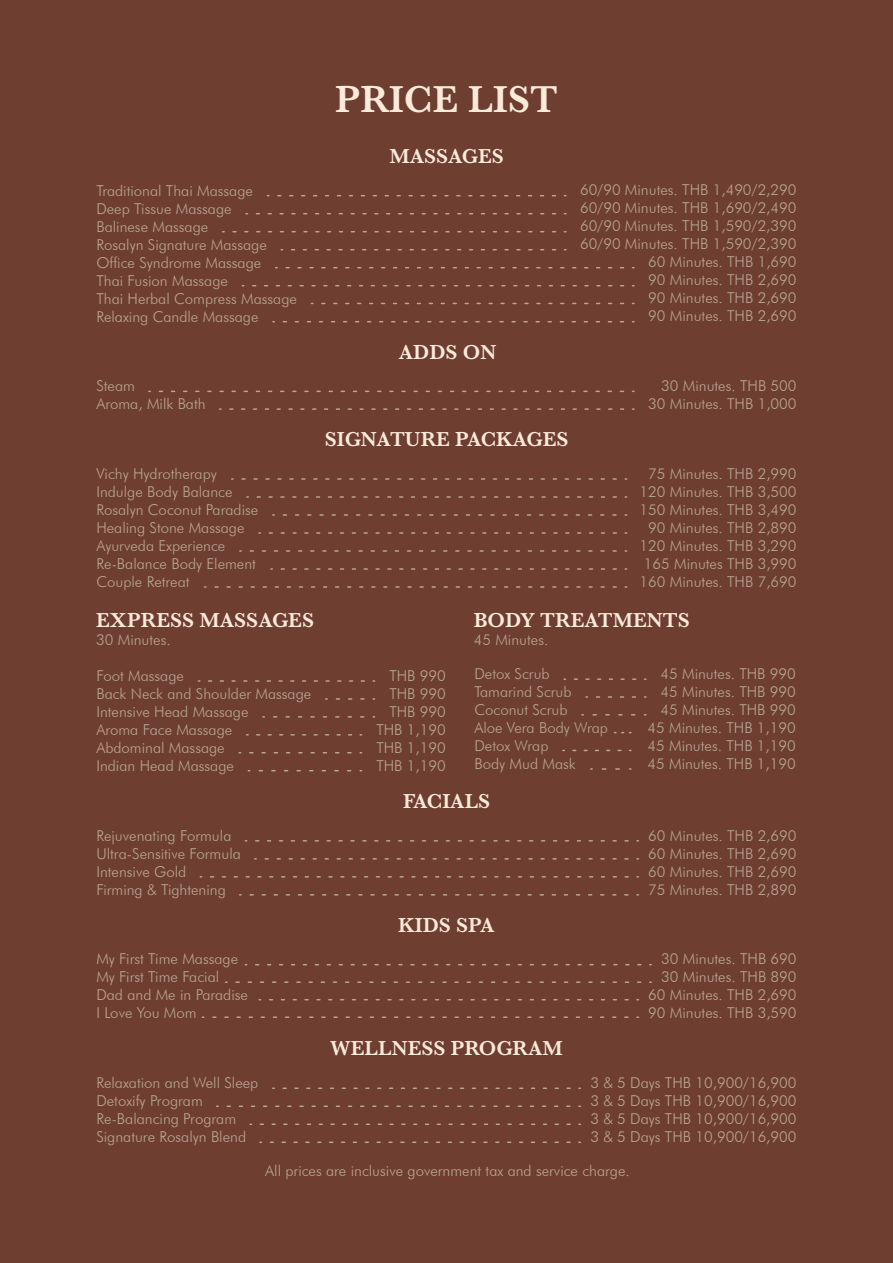
<style>
.page{position:relative;width:893px;height:1263px;background:#6e3e31}
.page>*{position:absolute;margin:0;border:0;box-sizing:border-box;transform-origin:0 0}
.t1{font:600 39px "Baskerville";color:#fcead9}
.t2{font:600 21px "Baskerville";color:#fcead9}
.t3{font:300 15px/18px "Futura BT";color:#bba593}
</style>
<div class="page">
<svg style="left:256px;top:840px;width:382px;height:1px"></svg>
<svg style="left:265px;top:858px;width:373px;height:1px"></svg>
<svg style="left:211px;top:876px;width:418px;height:1px"></svg>
<svg style="left:250px;top:894px;width:388px;height:1px"></svg>
<svg style="left:256px;top:964px;width:395px;height:1px"></svg>
<svg style="left:236px;top:981px;width:406px;height:2px"></svg>
<svg style="left:270px;top:999px;width:368px;height:1px"></svg>
<svg style="left:213px;top:1016px;width:416px;height:2px"></svg>
<svg style="left:283px;top:1087px;width:297px;height:2px"></svg>
<svg style="left:227px;top:1105px;width:353px;height:2px"></svg>
<svg style="left:260px;top:1123px;width:320px;height:2px"></svg>
<svg style="left:270px;top:1141px;width:310px;height:2px"></svg>
<svg style="left:242px;top:478px;width:385px;height:2px"></svg>
<svg style="left:257px;top:496px;width:370px;height:2px"></svg>
<svg style="left:283px;top:514px;width:344px;height:2px"></svg>
<svg style="left:269px;top:532px;width:358px;height:2px"></svg>
<svg style="left:250px;top:550px;width:377px;height:2px"></svg>
<svg style="left:281px;top:568px;width:346px;height:2px"></svg>
<svg style="left:215px;top:586px;width:402px;height:2px"></svg>
<svg style="left:159px;top:391px;width:465px;height:1px"></svg>
<svg style="left:230px;top:408px;width:395px;height:2px"></svg>
<svg style="left:278px;top:195px;width:288px;height:1px"></svg>
<svg style="left:256px;top:213px;width:310px;height:1px"></svg>
<svg style="left:292px;top:249px;width:274px;height:1px"></svg>
<svg style="left:322px;top:303px;width:312px;height:1px"></svg>
<svg style="left:286px;top:267px;width:348px;height:1px"></svg>
<svg style="left:283px;top:321px;width:351px;height:1px"></svg>
<svg style="left:253px;top:285px;width:381px;height:1px"></svg>
<svg style="left:233px;top:231px;width:333px;height:1px"></svg>
<svg style="left:564px;top:678px;width:72px;height:2px"></svg>
<svg style="left:586px;top:696px;width:49px;height:2px"></svg>
<svg style="left:582px;top:714px;width:53px;height:1px"></svg>
<svg style="left:563px;top:750px;width:58px;height:1px"></svg>
<svg style="left:591px;top:768px;width:28px;height:2px"></svg>
<svg style="left:198px;top:680px;width:166px;height:2px"></svg>
<svg style="left:326px;top:698px;width:38px;height:2px"></svg>
<svg style="left:263px;top:716px;width:101px;height:2px"></svg>
<svg style="left:247px;top:734px;width:105px;height:1px"></svg>
<svg style="left:239px;top:752px;width:112px;height:1px"></svg>
<svg style="left:248px;top:770px;width:103px;height:1px"></svg>
<h1 class="t1" style="left:335px;top:72px;width:224px">PRICE LIST</h1>
<h2 class="t2" style="left:389px;top:141px;width:116px">MASSAGES</h2>
<p class="t3" style="left:96px;top:181px;width:202px">Traditional Thai Massage<br>Deep Tissue Massage<br>Balinese Massage<br>Rosalyn Signature Massage<br>Office Syndrome Massage<br>Thai Fusion Massage<br>Thai Herbal Compress Massage<br>Relaxing Candle Massage</p>
<p class="t3" style="left:580px;top:181px;width:218px;text-align:right">60/90 Minutes. THB 1,490/2,290<br>60/90 Minutes. THB 1,690/2,490<br>60/90 Minutes. THB 1,590/2,390<br>60/90 Minutes. THB 1,590/2,390<br>60 Minutes. THB 1,690<br>90 Minutes. THB 2,690<br>90 Minutes. THB 2,690<br>90 Minutes. THB 2,690</p>
<h2 class="t2" style="left:399px;top:337px;width:99px">ADDS ON</h2>
<p class="t3" style="left:96px;top:377px;width:111px">Steam<br>Aroma, Milk Bath</p>
<p class="t3" style="left:648px;top:377px;width:150px;text-align:right">30 Minutes. THB 500<br>30 Minutes. THB 1,000</p>
<h2 class="t2" style="left:325px;top:425px;width:245px">SIGNATURE PACKAGES</h2>
<p class="t3" style="left:96px;top:464px;width:163px">Vichy Hydrotherapy<br>Indulge Body Balance<br>Rosalyn Coconut Paradise<br>Healing Stone Massage<br>Ayurveda Experience<br>Re-Balance Body Element<br>Couple Retreat</p>
<p class="t3" style="left:640px;top:464px;width:158px;text-align:center">75 Minutes. THB 2,990<br>120 Minutes. THB 3,500<br>150 Minutes. THB 3,490<br>90 Minutes. THB 2,890<br>120 Minutes. THB 3,290<br>165 Minutes THB 3,990<br>160 Minutes. THB 7,690</p>
<h2 class="t2" style="left:96px;top:606px;width:219px">EXPRESS MASSAGES</h2>
<p class="t3" style="left:96px;top:631px;width:76px">30 Minutes.</p>
<p class="t3" style="left:96px;top:666px;width:216px">Foot Massage<br>Back Neck and Shoulder Massage<br>Intensive Head Massage<br>Aroma Face Massage<br>Abdominal Massage<br>Indian Head Massage</p>
<p class="t3" style="left:376px;top:666px;width:71px;text-align:right">THB 990<br>THB 990<br>THB 990<br>THB 1,190<br>THB 1,190<br>THB 1,190</p>
<h2 class="t2" style="left:474px;top:606px;width:217px">BODY TREATMENTS</h2>
<p class="t3" style="left:474px;top:631px;width:76px">45 Minutes.</p>
<p class="t3" style="left:474px;top:665px;width:135px">Detox Scrub<br>Tamarind Scrub<br>Coconut Scrub<br>Aloe Vera Body Wrap<br>Detox Wrap<br>Body Mud Mask</p>
<p class="t3" style="left:648px;top:664px;width:150px;text-align:right">45 Minutes. THB 990<br>45 Minutes. THB 990<br>45 Minutes. THB 990<br>45 Minutes. THB 1,190<br>45 Minutes. THB 1,190<br>45 Minutes. THB 1,190</p>
<h2 class="t2" style="left:403px;top:787px;width:89px">FACIALS</h2>
<p class="t3" style="left:96px;top:826px;width:146px">Rejuvenating Formula<br>Ultra-Sensitive Formula<br>Intensive Gold<br>Firming &amp; Tightening</p>
<p class="t3" style="left:648px;top:826px;width:150px;text-align:justify">60 Minutes. THB 2,690<br>60 Minutes. THB 2,690<br>60 Minutes. THB 2,690<br>75 Minutes. THB 2,890</p>
<h2 class="t2" style="left:398px;top:910px;width:98px">KIDS SPA</h2>
<p class="t3" style="left:96px;top:950px;width:153px">My First Time Massage<br>My First Time Facial<br>Dad and Me in Paradise<br>I Love You Mom</p>
<p class="t3" style="left:648px;top:950px;width:150px;text-align:right">30 Minutes. THB 690<br>30 Minutes. THB 890<br>60 Minutes. THB 2,690<br>90 Minutes. THB 3,590</p>
<h2 class="t2" style="left:330px;top:1034px;width:234px">WELLNESS PROGRAM</h2>
<p class="t3" style="left:96px;top:1074px;width:164px">Relaxation and Well Sleep<br>Detoxify Program<br>Re-Balancing Program<br>Signature Rosalyn Blend</p>
<p class="t3" style="left:590px;top:1073px;width:208px;text-align:justify">3 &amp; 5 Days THB 10,900/16,900<br>3 &amp; 5 Days THB 10,900/16,900<br>3 &amp; 5 Days THB 10,900/16,900<br>3 &amp; 5 Days THB 10,900/16,900</p>
<p class="t3" style="left:265px;top:1162px;width:366px">All prices are inclusive government tax and service charge.</p>
</div>
